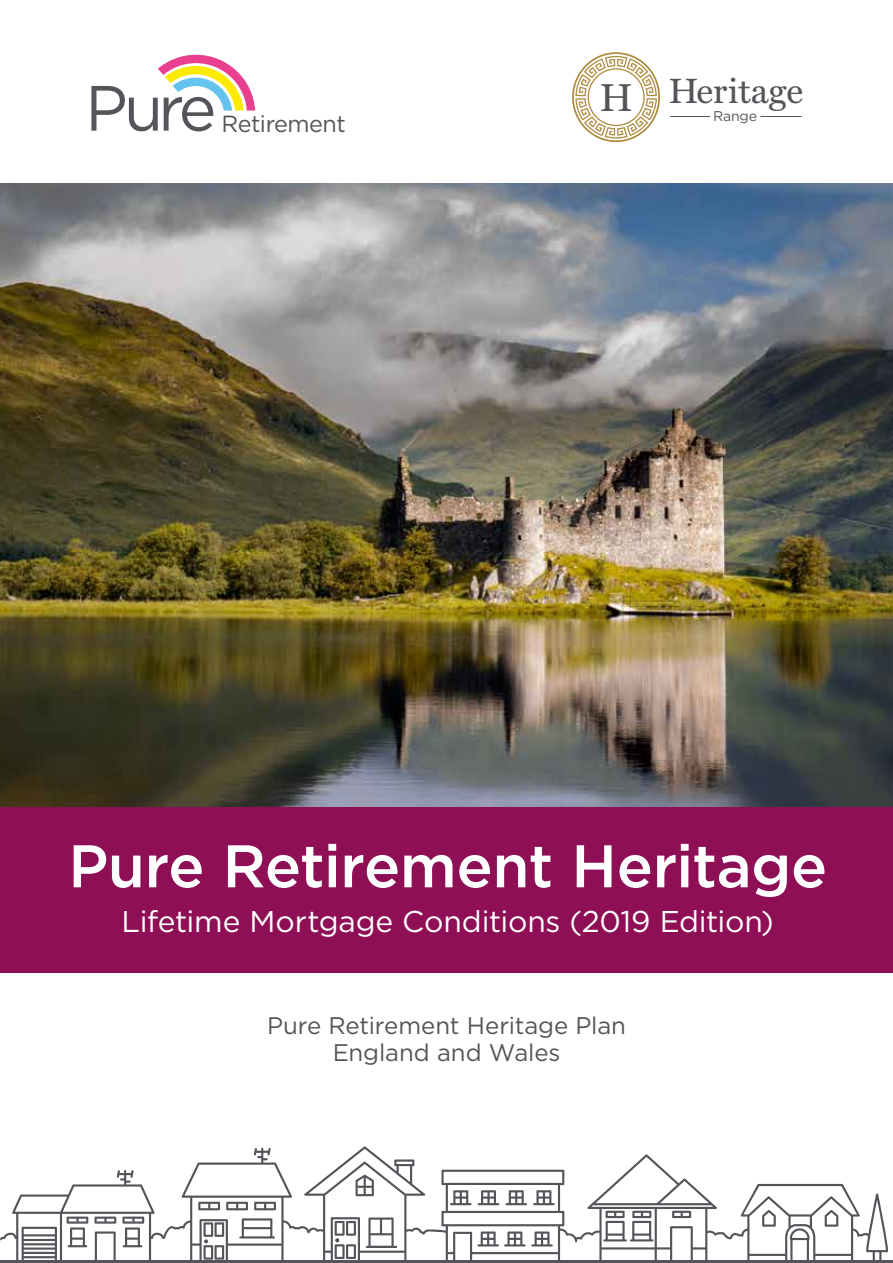
<style>
.page{position:relative;width:893px;height:1263px;background:#fff}
.page>*{position:absolute;margin:0;border:0;box-sizing:border-box;transform-origin:0 0}
.t1{font:500 60px "Gotham";letter-spacing:-.01em;color:#fff}
.t2{font:35.4px "Miller Text Roman";color:#54555a}
.t3{font:30px "Gotham";letter-spacing:-.01em;color:#fff}
.t4{font:24px/27px "Gotham";letter-spacing:-.005em;color:#54555a;text-align:center}
.t5{font:23.4px "Gotham";letter-spacing:-.02em;color:#54555a}
.t6{font:14.1px "Gotham";letter-spacing:-.02em;color:#54555a}
.s1{font-size:39.3px}
</style>
<div class="page">
<svg style="left:91px;top:55px;width:164px;height:76px"></svg>
<svg style="left:575px;top:55px;width:82px;height:84px"></svg>
<div style="left:572px;top:52px;width:88px;height:90px;border:2px solid #af8b3e;border-radius:50%"></div>
<hr style="left:670px;top:116px;width:40px;height:1px;background:#54555a">
<hr style="left:760px;top:116px;width:41px;height:1px;background:#54555a">
<div style="left:0;top:806px;width:893px;height:167px;background:#8e0f56"></div>
<img style="left:0;top:184px;width:893px;height:622px">
<svg style="left:0;top:1146px;width:888px;height:114px"></svg>
<hr style="left:0;top:1260px;width:893px;height:3px;background:#54555a">
<p class="t5" style="left:221px;top:109px;width:126px">Retirement</p>
<h2 class="t2" style="left:599px;top:70px;width:205px"><span class="s1">H</span> Heritage</h2>
<p class="t6" style="left:713px;top:107px;width:45px">Range</p>
<h1 class="t1" style="left:68px;top:827px;width:760px">Pure Retirement Heritage</h1>
<p class="t3" style="left:122px;top:902px;width:654px">Lifetime Mortgage Conditions (2019 Edition)</p>
<p class="t4" style="left:267px;top:1011px;width:360px">Pure Retirement Heritage Plan<br>England and Wales</p>
</div>
